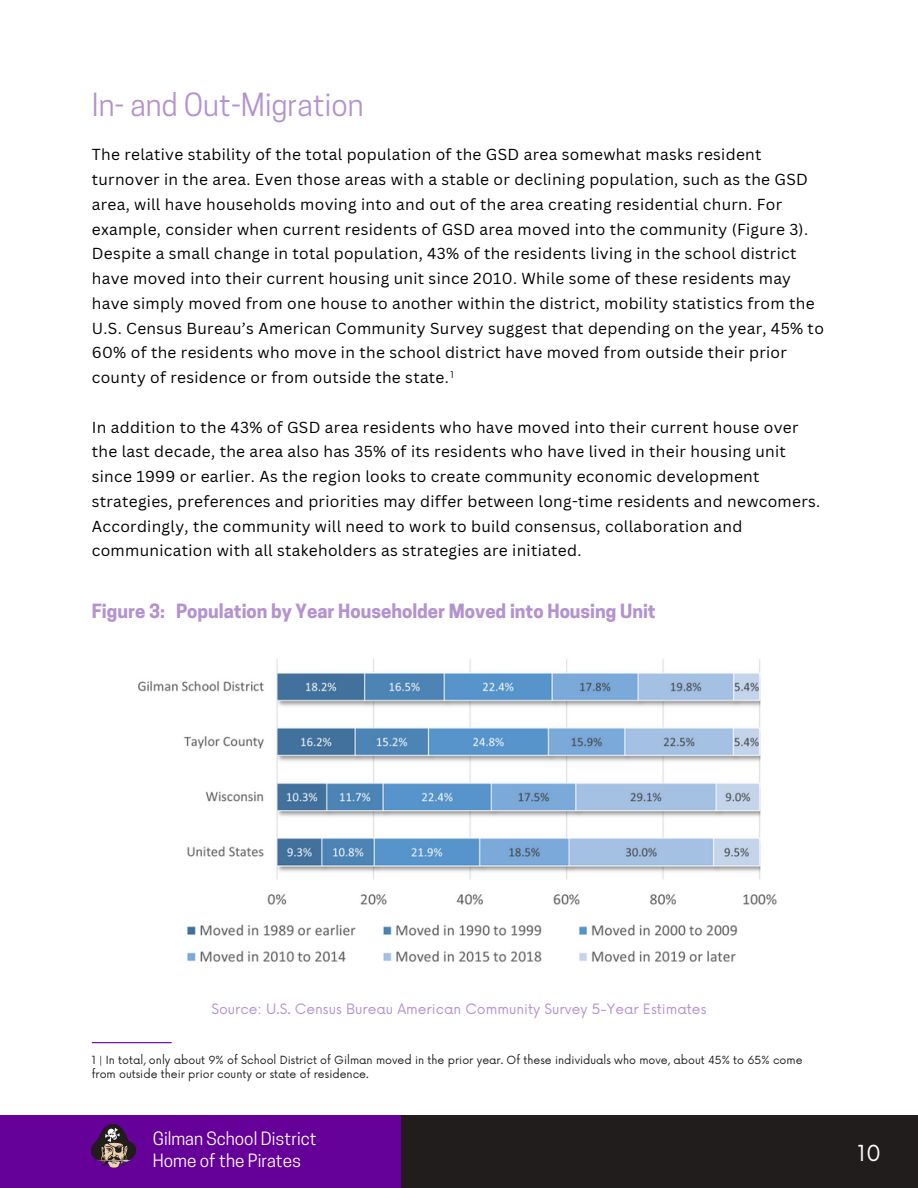
<style>
.page{position:relative;width:918px;height:1188px;background:#fff}
.page>*{position:absolute;margin:0;border:0;box-sizing:border-box;transform-origin:0 0}
.t1{font:30px "Cooper Hewitt";color:#b492cf}
.t2{font:21.45px "Now";color:#fff}
.t3{font:700 18.45px "Cooper Hewitt";color:#b492cf}
.t4{font:17.25px/22.5px "Cooper Hewitt";color:#fff}
.t5{font:15.45px/24.8px "Canva Sans";letter-spacing:.02em;color:#000}
.t6{font:13.95px "Now";color:#b492cf}
.t7{font:10.95px/14.5px "Now";color:#211d1c}
.t8{font:9px "Now";color:#000}
</style>
<div class="page">
<img style="left:138px;top:659px;width:639px;height:303px">
<div style="left:319px;top:1115px;width:599px;height:73px;background:#211d1c"></div>
<div style="left:0;top:1115px;width:400px;height:73px;background:#650198"></div>
<img style="left:92px;top:1125px;width:44px;height:42px">
<hr style="left:92px;top:1042px;width:80px;height:1px;background:#650198">
<p class="t1" style="left:92px;top:94px;width:273px">In- and Out-Migration</p>
<p class="t5" style="left:92px;top:142px;width:734px">The relative stability of the total population of the GSD area somewhat masks resident turnover in the area. Even those areas with a stable or declining population, such as the GSD area, will have households moving into and out of the area creating residential churn. For example, consider when current residents of GSD area moved into the community (Figure 3).<br>Despite a small change in total population, 43% of the residents living in the school district have moved into their current housing unit since 2010. While some of these residents may have simply moved from one house to another within the district, mobility statistics from the U.S. Census Bureau’s American Community Survey suggest that depending on the year, 45% to 60% of the residents who move in the school district have moved from outside their prior county of residence or from outside the state.</p>
<p class="t5" style="left:92px;top:414px;width:730px">In addition to the 43% of GSD area residents who have moved into their current house over the last decade, the area also has 35% of its residents who have lived in their housing unit since 1999 or earlier. As the region looks to create community economic development strategies, preferences and priorities may differ between long-time residents and newcomers.<br>Accordingly, the community will need to work to build consensus, collaboration and communication with all stakeholders as strategies are initiated.</p>
<p class="t8" style="left:451px;top:370px;width:5px">1</p>
<p class="t3" style="left:92px;top:605px;width:566px">Figure 3: Population by Year Householder Moved into Housing Unit</p>
<p class="t6" style="left:212px;top:1002px;width:496px">Source: U.S. Census Bureau American Community Survey 5-Year Estimates</p>
<p class="t7" style="left:92px;top:1053px;width:712px">1 | In total, only about 9% of School District of Gilman moved in the prior year. Of these individuals who move, about 45% to 65% come from outside their prior county or state of residence.</p>
<p class="t4" style="left:153px;top:1129px;width:165px">Gilman School District<br>Home of the Pirates</p>
<p class="t2" style="left:858px;top:1142px;width:25px">10</p>
</div>
